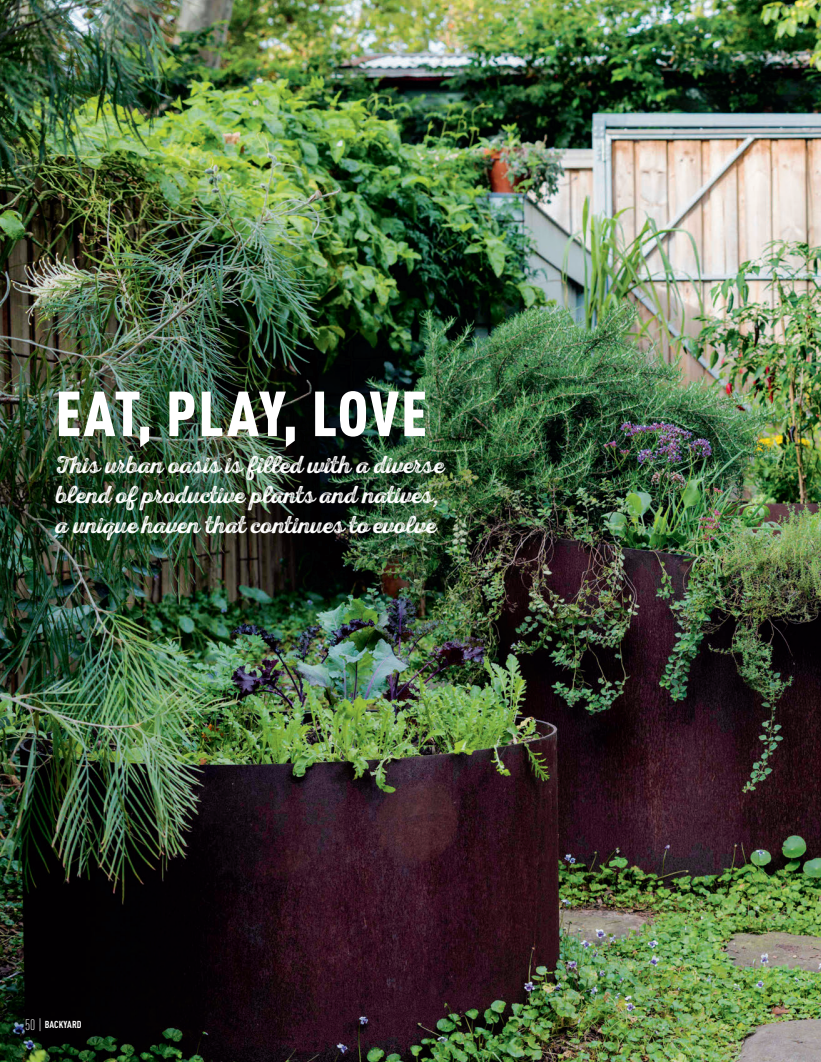
<style>
.page{position:relative;width:821px;height:1062px;background:#fff}
.page>*{position:absolute;margin:0;border:0;box-sizing:border-box;transform-origin:0 0}
.t1{font:900 condensed 62.5px "DINOT";letter-spacing:.025em;color:#fff}
.t2{font:25px/30px "Nexa Rust Script S 03";letter-spacing:-.015em;color:#fff}
.t3{font:700 condensed 10px "DINOT";letter-spacing:.01em;color:#fff}
.s1{font-weight:300;font-size:15px}
</style>
<div class="page">
<img style="left:0;top:0;width:821px;height:1061px">
<h1 class="t1" style="left:55px;top:391px;width:373px">EAT, PLAY, LOVE</h1>
<p class="t2" style="left:55px;top:453px;width:390px">This urban oasis is filled with a diverse blend of productive plants and natives, a unique haven that continues to evolve</p>
<p class="t3" style="left:25px;top:1020px;width:58px"><span class="s1">50 |</span> BACKYARD</p>
</div>
